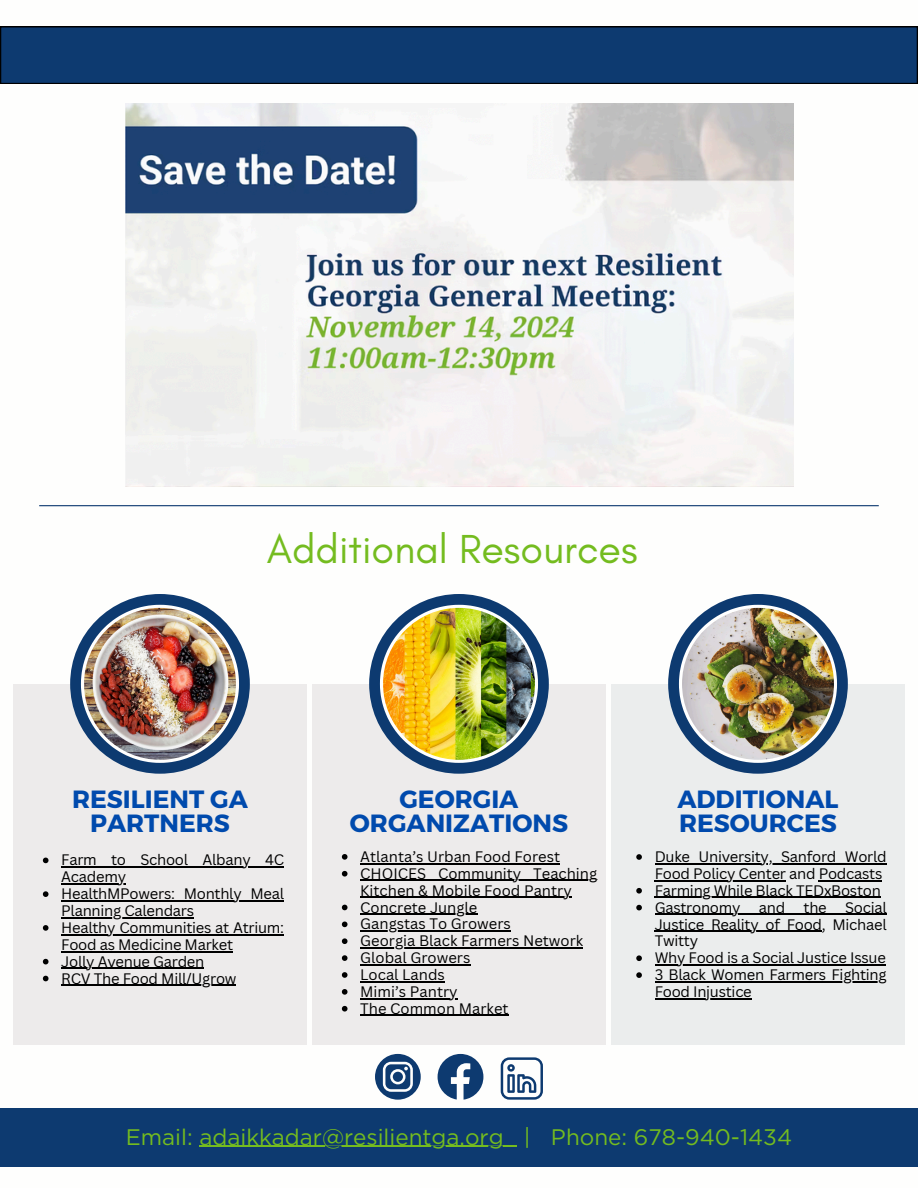
<style>
.page{position:relative;width:918px;height:1188px;background:#fff}
.page>*{position:absolute;margin:0;border:0;box-sizing:border-box;transform-origin:0 0}
.t1{font:41.25px "Glacial Indifference";color:#74bc1f}
.t2{font:700 24.9px/24px "Montserrat";color:#004aad;text-align:center}
.t3{font:22.5px "Gotham";color:#74bc1f}
.t4{font:14.85px/16.8px "Canva Sans";letter-spacing:-.015em;color:#000}
</style>
<div class="page">
<svg style="left:0;top:26px;width:918px;height:58px;background:#0c376a"></svg>
<hr style="left:39px;top:505px;width:840px;height:1px;background:#0d3a70">
<div style="left:0;top:1109px;width:918px;height:57px;background:#0d3a70"></div>
<hr style="left:200px;top:1146px;width:304px;height:1px;background:#74bc1f">
<svg style="left:504px;top:1146px;width:13px;height:1px"></svg>
<img style="left:125px;top:104px;width:668px;height:382px">
<div style="left:13px;top:684px;width:294px;height:361px;background:#edebeb"></div>
<div style="left:70px;top:594px;width:180px;height:180px;background:#0d3a70;border-radius:50%"></div>
<div style="left:312px;top:684px;width:294px;height:361px;background:#edebeb"></div>
<div style="left:369px;top:594px;width:180px;height:180px;background:#0d3a70;border-radius:50%"></div>
<div style="left:611px;top:684px;width:294px;height:361px;background:#ebeded"></div>
<div style="left:668px;top:594px;width:180px;height:180px;background:#0d3a70;border-radius:50%"></div>
<svg style="left:380px;top:605px;width:158px;height:158px"></svg>
<svg style="left:81px;top:605px;width:158px;height:158px"></svg>
<svg style="left:679px;top:605px;width:158px;height:158px"></svg>
<img style="left:84px;top:608px;width:152px;height:152px;border-radius:50%">
<img style="left:682px;top:608px;width:152px;height:152px;border-radius:50%">
<img style="left:383px;top:608px;width:152px;height:152px;border-radius:50%">
<svg style="left:375px;top:1054px;width:46px;height:45px"></svg>
<svg style="left:438px;top:1054px;width:45px;height:45px"></svg>
<svg style="left:501px;top:1057px;width:42px;height:42px"></svg>
<svg style="left:43px;top:858px;width:6px;height:5px"></svg>
<hr style="left:61px;top:867px;width:223px;height:1px;background:#000">
<hr style="left:61px;top:883px;width:65px;height:2px;background:#000">
<svg style="left:43px;top:891px;width:6px;height:6px"></svg>
<hr style="left:61px;top:900px;width:123px;height:1px;background:#000">
<hr style="left:184px;top:900px;width:100px;height:1px;background:#000">
<hr style="left:61px;top:917px;width:133px;height:1px;background:#000">
<svg style="left:43px;top:925px;width:6px;height:6px"></svg>
<hr style="left:61px;top:934px;width:223px;height:1px;background:#000">
<hr style="left:61px;top:951px;width:172px;height:1px;background:#000">
<svg style="left:43px;top:959px;width:6px;height:5px"></svg>
<hr style="left:61px;top:968px;width:143px;height:1px;background:#000">
<svg style="left:43px;top:976px;width:6px;height:5px"></svg>
<hr style="left:61px;top:985px;width:175px;height:1px;background:#000">
<svg style="left:342px;top:854px;width:6px;height:6px"></svg>
<hr style="left:360px;top:863px;width:200px;height:1px;background:#000">
<svg style="left:342px;top:871px;width:6px;height:6px"></svg>
<hr style="left:360px;top:880px;width:237px;height:1px;background:#000">
<hr style="left:360px;top:897px;width:212px;height:1px;background:#000">
<svg style="left:342px;top:905px;width:6px;height:5px"></svg>
<hr style="left:360px;top:914px;width:117px;height:1px;background:#000">
<svg style="left:342px;top:922px;width:6px;height:5px"></svg>
<hr style="left:360px;top:931px;width:151px;height:1px;background:#000">
<svg style="left:342px;top:938px;width:6px;height:6px"></svg>
<hr style="left:360px;top:947px;width:223px;height:2px;background:#000">
<svg style="left:342px;top:955px;width:6px;height:6px"></svg>
<hr style="left:360px;top:964px;width:110px;height:1px;background:#000">
<svg style="left:342px;top:972px;width:6px;height:6px"></svg>
<hr style="left:360px;top:981px;width:85px;height:1px;background:#000">
<svg style="left:342px;top:989px;width:6px;height:6px"></svg>
<hr style="left:360px;top:998px;width:98px;height:1px;background:#000">
<svg style="left:342px;top:1006px;width:6px;height:6px"></svg>
<hr style="left:360px;top:1015px;width:149px;height:1px;background:#000">
<svg style="left:636px;top:854px;width:6px;height:6px"></svg>
<hr style="left:655px;top:863px;width:231px;height:1px;background:#000">
<hr style="left:655px;top:880px;width:131px;height:1px;background:#000">
<hr style="left:819px;top:880px;width:63px;height:1px;background:#000">
<svg style="left:636px;top:888px;width:6px;height:6px"></svg>
<hr style="left:655px;top:897px;width:226px;height:1px;background:#000">
<svg style="left:636px;top:905px;width:6px;height:5px"></svg>
<hr style="left:655px;top:914px;width:231px;height:1px;background:#000">
<hr style="left:655px;top:931px;width:167px;height:1px;background:#000">
<svg style="left:636px;top:955px;width:6px;height:6px"></svg>
<hr style="left:655px;top:964px;width:231px;height:2px;background:#000">
<svg style="left:636px;top:972px;width:6px;height:6px"></svg>
<hr style="left:655px;top:981px;width:231px;height:1px;background:#000">
<hr style="left:655px;top:998px;width:97px;height:1px;background:#000">
<p class="t1" style="left:267px;top:524px;width:372px">Additional Resources</p>
<p class="t2" style="left:72px;top:786px;width:177px">RESILIENT GA<br>PARTNERS</p>
<p class="t4" style="left:61px;top:851px;width:224px">Farm to School Albany 4C</p>
<p class="t4" style="left:61px;top:868px;width:115px">Academy<br>HealthMPowers:</p>
<p class="t4" style="left:184px;top:885px;width:102px">Monthly Meal</p>
<p class="t4" style="left:61px;top:902px;width:224px">Planning Calendars<br>Healthy Communities at Atrium:<br>Food as Medicine Market</p>
<h2 class="t4" style="left:61px;top:953px;width:145px">Jolly Avenue Garden</h2>
<p class="t4" style="left:61px;top:969px;width:177px">RCV The Food Mill/Ugrow</p>
<p class="t2" style="left:350px;top:786px;width:220px">GEORGIA<br>ORGANIZATIONS</p>
<p class="t2" style="left:677px;top:786px;width:163px;text-align:left">ADDITIONAL<br>RESOURCES</p>
<p class="t4" style="left:360px;top:848px;width:201px">Atlanta’s Urban Food Forest</p>
<p class="t4" style="left:360px;top:865px;width:238px">CHOICES Community Teaching</p>
<p class="t4" style="left:360px;top:881px;width:213px">Kitchen &amp; Mobile Food Pantry<br>Concrete Jungle</p>
<p class="t4" style="left:360px;top:915px;width:152px">Gangstas To Growers</p>
<p class="t4" style="left:360px;top:932px;width:224px">Georgia Black Farmers Network</p>
<p class="t4" style="left:360px;top:949px;width:112px">Global Growers</p>
<p class="t4" style="left:360px;top:966px;width:86px">Local Lands</p>
<p class="t4" style="left:360px;top:983px;width:99px">Mimi’s Pantry</p>
<h2 class="t4" style="left:360px;top:1000px;width:150px">The Common Market</h2>
<p class="t4" style="left:655px;top:848px;width:234px">Duke University, Sanford World</p>
<p class="t4" style="left:655px;top:865px;width:229px">Food Policy Center and Podcasts<br>Farming While Black TEDxBoston</p>
<p class="t4" style="left:655px;top:899px;width:234px">Gastronomy and the Social</p>
<p class="t4" style="left:655px;top:915px;width:234px">Justice Reality of Food, Michael<br>Twitty<br>Why Food is a Social Justice Issue</p>
<p class="t4" style="left:655px;top:966px;width:234px">3 Black Women Farmers Fighting</p>
<p class="t4" style="left:655px;top:983px;width:99px">Food Injustice</p>
<p class="t3" style="left:126px;top:1123px;width:668px">Email: adaikkadar@resilientga.org | Phone: 678-940-1434</p>
</div>
